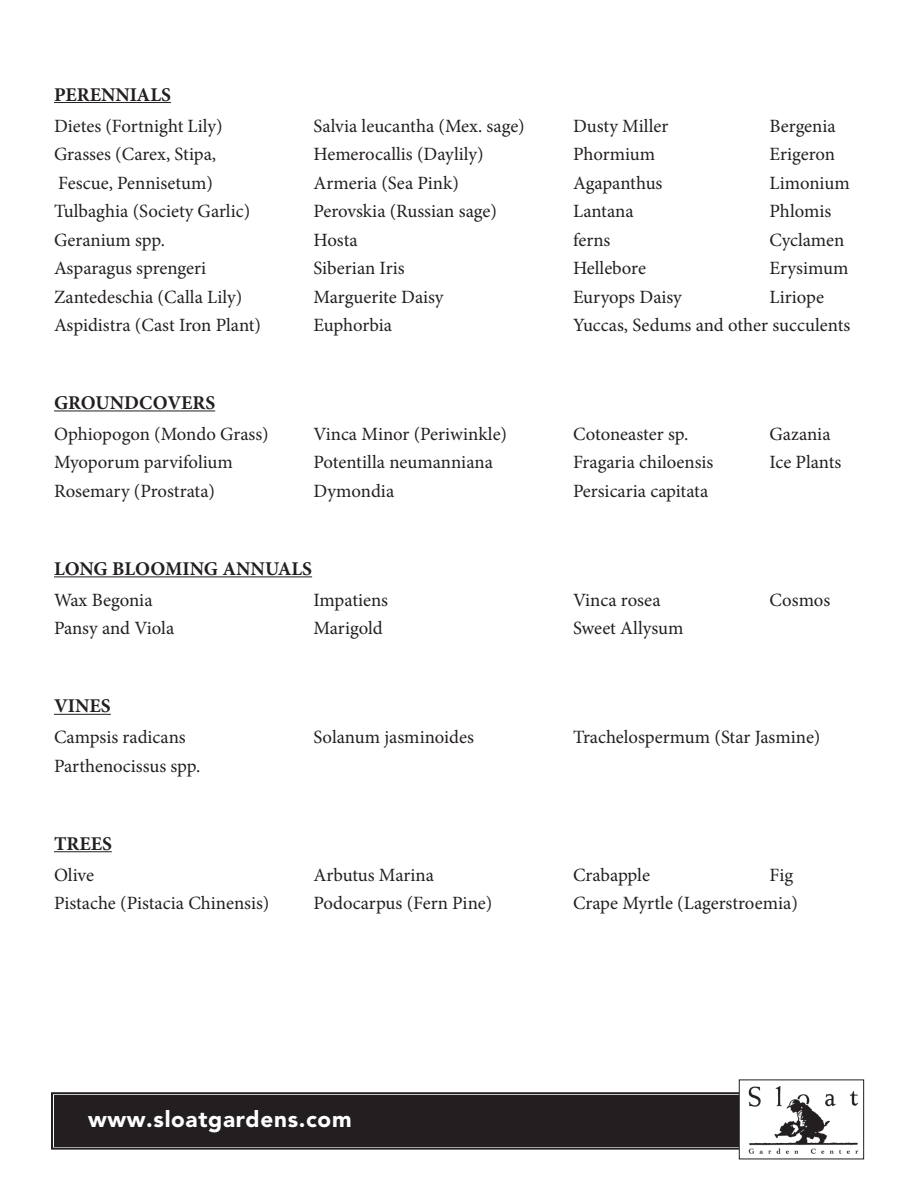
<style>
.page{position:relative;width:918px;height:1188px;background:#fff}
.page>*{position:absolute;margin:0;border:0;box-sizing:border-box;transform-origin:0 0}
.t1{font:900 22.5px "Avenir";letter-spacing:.03em;color:#fff}
.t2{font:700 19.5px "Minion Pro";color:#231f20}
.t3{font:18.75px "Minion Pro";color:#231f20}
</style>
<div class="page">
<svg style="left:51px;top:1091px;width:814px;height:60px;background:#333031"></svg>
<div style="left:55px;top:1096px;width:805px;height:50px;border:2px solid #231f20"></div>
<img style="left:741px;top:1086px;width:121px;height:68px">
<div style="left:739px;top:1080px;width:125px;height:79px;border:1px solid #231f20"></div>
<hr style="left:54px;top:102px;width:117px;height:1px;background:#231f20">
<hr style="left:54px;top:410px;width:161px;height:1px;background:#231f20">
<hr style="left:54px;top:576px;width:258px;height:1px;background:#231f20">
<hr style="left:54px;top:714px;width:57px;height:1px;background:#231f20">
<hr style="left:54px;top:851px;width:58px;height:1px;background:#231f20">
<p class="t2" style="left:54px;top:81px;width:118px">PERENNIALS</p>
<p class="t3" style="left:54px;top:113px;width:170px">Dietes (Fortnight Lily)</p>
<p class="t3" style="left:314px;top:113px;width:213px">Salvia leucantha (Mex. sage)</p>
<p class="t3" style="left:573px;top:113px;width:97px">Dusty Miller</p>
<p class="t3" style="left:770px;top:113px;width:68px">Bergenia</p>
<p class="t3" style="left:54px;top:141px;width:164px">Grasses (Carex, Stipa,</p>
<p class="t3" style="left:314px;top:141px;width:172px">Hemerocallis (Daylily)</p>
<p class="t3" style="left:573px;top:141px;width:84px">Phormium</p>
<p class="t3" style="left:770px;top:141px;width:67px">Erigeron</p>
<p class="t3" style="left:58px;top:170px;width:156px">Fescue, Pennisetum)</p>
<p class="t3" style="left:314px;top:170px;width:147px">Armeria (Sea Pink)</p>
<p class="t3" style="left:573px;top:170px;width:91px">Agapanthus</p>
<p class="t3" style="left:770px;top:170px;width:82px">Limonium</p>
<p class="t3" style="left:54px;top:198px;width:198px">Tulbaghia (Society Garlic)</p>
<p class="t3" style="left:314px;top:198px;width:185px">Perovskia (Russian sage)</p>
<p class="t3" style="left:573px;top:198px;width:62px">Lantana</p>
<p class="t3" style="left:770px;top:198px;width:63px">Phlomis</p>
<p class="t3" style="left:54px;top:227px;width:113px">Geranium spp.</p>
<p class="t3" style="left:314px;top:227px;width:46px">Hosta</p>
<p class="t3" style="left:573px;top:227px;width:39px">ferns</p>
<p class="t3" style="left:770px;top:227px;width:76px">Cyclamen</p>
<p class="t3" style="left:54px;top:255px;width:154px">Asparagus sprengeri</p>
<p class="t3" style="left:314px;top:255px;width:93px">Siberian Iris</p>
<p class="t3" style="left:573px;top:255px;width:74px">Hellebore</p>
<p class="t3" style="left:770px;top:255px;width:80px">Erysimum</p>
<p class="t3" style="left:54px;top:284px;width:190px">Zantedeschia (Calla Lily)</p>
<p class="t3" style="left:314px;top:284px;width:132px">Marguerite Daisy</p>
<p class="t3" style="left:573px;top:284px;width:110px">Euryops Daisy</p>
<p class="t3" style="left:770px;top:284px;width:56px">Liriope</p>
<p class="t3" style="left:54px;top:312px;width:209px">Aspidistra (Cast Iron Plant)</p>
<p class="t3" style="left:314px;top:312px;width:80px">Euphorbia</p>
<p class="t3" style="left:573px;top:312px;width:279px">Yuccas, Sedums and other succulents</p>
<p class="t2" style="left:54px;top:389px;width:163px">GROUNDCOVERS</p>
<p class="t3" style="left:54px;top:421px;width:216px">Ophiopogon (Mondo Grass)</p>
<p class="t3" style="left:314px;top:421px;width:195px">Vinca Minor (Periwinkle)</p>
<p class="t3" style="left:573px;top:421px;width:117px">Cotoneaster sp.</p>
<p class="t3" style="left:770px;top:421px;width:63px">Gazania</p>
<p class="t3" style="left:54px;top:450px;width:180px">Myoporum parvifolium</p>
<p class="t3" style="left:314px;top:450px;width:181px">Potentilla neumanniana</p>
<p class="t3" style="left:573px;top:450px;width:142px">Fragaria chiloensis</p>
<p class="t3" style="left:770px;top:450px;width:73px">Ice Plants</p>
<p class="t3" style="left:54px;top:478px;width:163px">Rosemary (Prostrata)</p>
<p class="t3" style="left:314px;top:478px;width:82px">Dymondia</p>
<p class="t3" style="left:573px;top:478px;width:137px">Persicaria capitata</p>
<p class="t2" style="left:54px;top:555px;width:260px">LONG BLOOMING ANNUALS</p>
<p class="t3" style="left:54px;top:587px;width:100px">Wax Begonia</p>
<p class="t3" style="left:314px;top:587px;width:76px">Impatiens</p>
<p class="t3" style="left:573px;top:587px;width:89px">Vinca rosea</p>
<p class="t3" style="left:770px;top:587px;width:62px">Cosmos</p>
<p class="t3" style="left:54px;top:616px;width:122px">Pansy and Viola</p>
<p class="t3" style="left:314px;top:616px;width:71px">Marigold</p>
<p class="t3" style="left:573px;top:616px;width:112px">Sweet Allysum</p>
<p class="t2" style="left:54px;top:692px;width:58px">VINES</p>
<p class="t3" style="left:54px;top:725px;width:133px">Campsis radicans</p>
<p class="t3" style="left:314px;top:725px;width:162px">Solanum jasminoides</p>
<p class="t3" style="left:573px;top:725px;width:249px">Trachelospermum (Star Jasmine)</p>
<p class="t3" style="left:54px;top:753px;width:148px">Parthenocissus spp.</p>
<p class="t2" style="left:54px;top:830px;width:59px">TREES</p>
<p class="t3" style="left:54px;top:862px;width:42px">Olive</p>
<p class="t3" style="left:314px;top:862px;width:122px">Arbutus Marina</p>
<p class="t3" style="left:573px;top:862px;width:79px">Crabapple</p>
<p class="t3" style="left:770px;top:862px;width:25px">Fig</p>
<p class="t3" style="left:54px;top:891px;width:217px">Pistache (Pistacia Chinensis)</p>
<p class="t3" style="left:314px;top:891px;width:180px">Podocarpus (Fern Pine)</p>
<p class="t3" style="left:573px;top:891px;width:226px">Crape Myrtle (Lagerstroemia)</p>
<p class="t1" style="left:88px;top:1105px;width:265px">www.sloatgardens.com</p>
</div>
